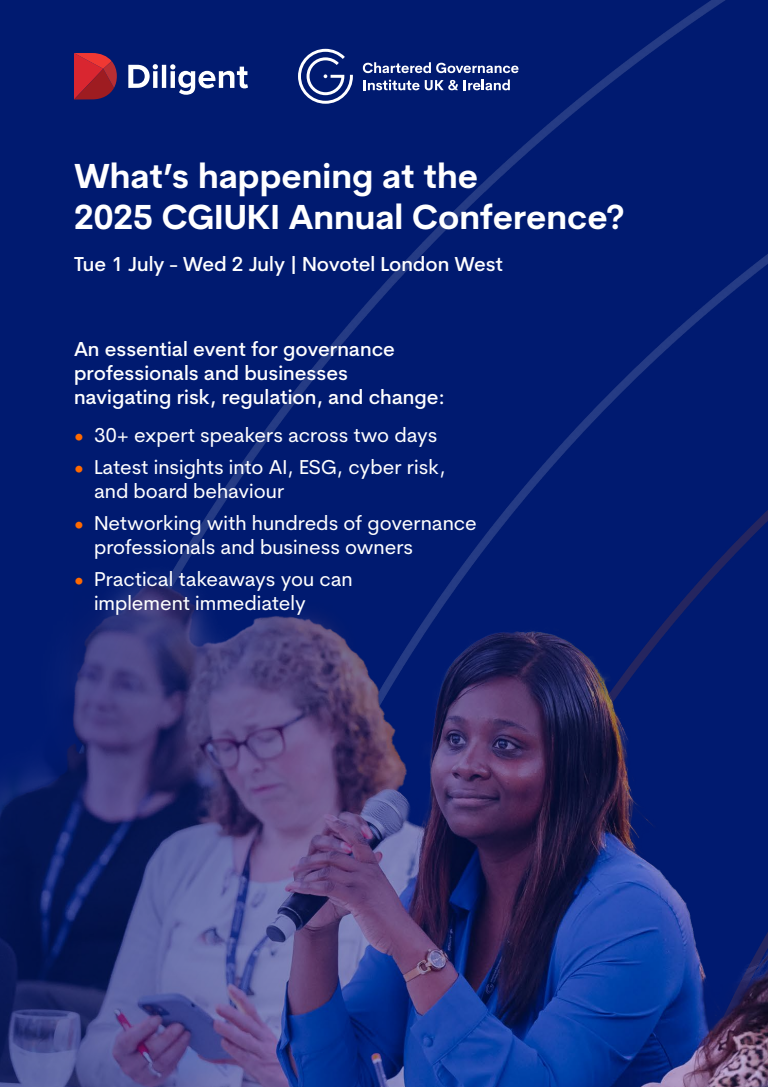
<style>
.page{position:relative;width:768px;height:1087px;background:#fff}
.page>*{position:absolute;margin:0;border:0;box-sizing:border-box;transform-origin:0 0}
.t1{font:700 34px/40.8px "Cerebri Sans";color:#fff}
.t2{font:20px/24px "Cerebri Sans";color:#fff}
.t3{font:500 20px/24px "Cerebri Sans";color:#fff}
.s1{color:#ff6900}
</style>
<div class="page">
<img style="left:0;top:0;width:768px;height:1086px">
<svg style="left:298px;top:49px;width:55px;height:55px"></svg>
<svg style="left:363px;top:62px;width:156px;height:11px"></svg>
<svg style="left:364px;top:80px;width:94px;height:10px"></svg>
<svg style="left:464px;top:79px;width:46px;height:11px"></svg>
<svg style="left:128px;top:64px;width:120px;height:31px"></svg>
<svg style="left:74px;top:53px;width:43px;height:47px;background:#a92434"></svg>
<h1 class="t1" style="left:74px;top:156px;width:552px">What’s happening at the<br>2025 CGIUKI Annual Conference?</h1>
<p class="t3" style="left:74px;top:252px;width:431px">Tue 1 July - Wed 2 July | Novotel London West</p>
<p class="t3" style="left:74px;top:337px;width:373px">An essential event for governance professionals and businesses navigating risk, regulation, and change:</p>
<p class="t2" style="left:74px;top:423px;width:365px"><span class="s1">•</span> 30+ expert speakers across two days</p>
<p class="t2" style="left:94px;top:455px;width:353px;text-indent:-20px"><span class="s1">•</span> Latest insights into AI, ESG, cyber risk, and board behaviour</p>
<p class="t2" style="left:94px;top:511px;width:384px;text-indent:-20px"><span class="s1">•</span> Networking with hundreds of governance professionals and business owners</p>
<p class="t2" style="left:94px;top:567px;width:260px;text-indent:-20px"><span class="s1">•</span> Practical takeaways you can implement immediately</p>
</div>
